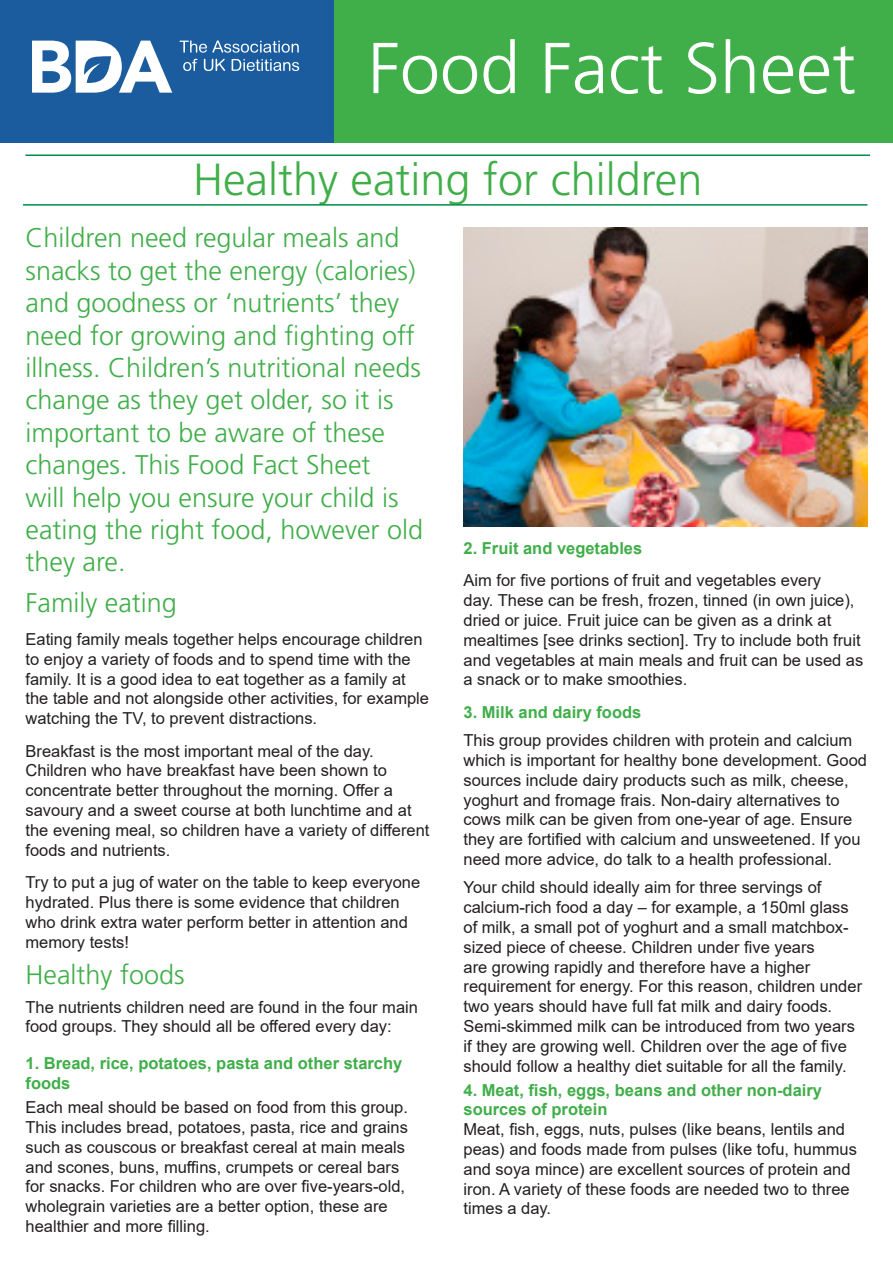
<style>
.page{position:relative;width:893px;height:1263px;background:#fff}
.page>*{position:absolute;margin:0;border:0;box-sizing:border-box;transform-origin:0 0}
.t1{font:300 72px "Frutiger LT Pro";color:#fff}
.t2{font:300 45px "Frutiger LT Pro";color:#40ae49}
.sub_heads{font:300 27px/32.4px "Frutiger LT Pro";color:#40ae49}
.sub_heads-2{font:16.5px/19.8px "Arial";color:#231f20}
.t3{font:700 16.5px/19.8px "Arial";color:#40ae49}
</style>
<div class="page">
<hr style="left:26px;top:154px;width:844px;height:2px;background:#008a4c">
<hr style="left:23px;top:204px;width:844px;height:2px;background:#008a4c">
<div style="left:0;top:0;width:893px;height:142px;background:#40ae49"></div>
<div style="left:0;top:0;width:333px;height:142px;background:#1a5c9e"></div>
<svg style="left:32px;top:41px;width:140px;height:52px"></svg>
<svg style="left:179px;top:40px;width:120px;height:13px"></svg>
<svg style="left:183px;top:59px;width:15px;height:12px"></svg>
<svg style="left:204px;top:59px;width:21px;height:12px"></svg>
<svg style="left:232px;top:59px;width:67px;height:12px"></svg>
<img style="left:463px;top:227px;width:404px;height:299px">
<p class="t1" style="left:368px;top:26px;width:490px">Food Fact Sheet</p>
<p class="t2" style="left:193px;top:153px;width:511px">Healthy eating for children</p>
<p class="sub_heads" style="left:26px;top:222px;width:399px">Children need regular meals and snacks to get the energy (calories) and goodness or ‘nutrients’ they need for growing and fighting off illness. Children’s nutritional needs change as they get older, so it is important to be aware of these changes. This Food Fact Sheet<br>will help you ensure your child is eating the right food, however old they are.</p>
<p class="sub_heads" style="left:26px;top:587px;width:153px">Family eating</p>
<p class="sub_heads-2" style="left:26px;top:629px;width:405px">Eating family meals together helps encourage children to enjoy a variety of foods and to spend time with the family. It is a good idea to eat together as a family at the table and not alongside other activities, for example watching the TV, to prevent distractions.</p>
<p class="sub_heads-2" style="left:26px;top:741px;width:405px">Breakfast is the most important meal of the day.<br>Children who have breakfast have been shown to concentrate better throughout the morning. Offer a savoury and a sweet course at both lunchtime and at the evening meal, so children have a variety of different foods and nutrients.</p>
<p class="sub_heads-2" style="left:26px;top:872px;width:396px">Try to put a jug of water on the table to keep everyone hydrated. Plus there is some evidence that children who drink extra water perform better in attention and memory tests!</p>
<p class="sub_heads" style="left:26px;top:959px;width:161px">Healthy foods</p>
<p class="sub_heads-2" style="left:26px;top:997px;width:394px">The nutrients children need are found in the four main food groups. They should all be offered every day:</p>
<p class="t3" style="left:26px;top:1054px;width:378px">1. Bread, rice, potatoes, pasta and other starchy foods</p>
<p class="sub_heads-2" style="left:26px;top:1097px;width:384px">Each meal should be based on food from this group.<br>This includes bread, potatoes, pasta, rice and grains such as couscous or breakfast cereal at main meals and scones, buns, muffins, crumpets or cereal bars for snacks. For children who are over five-years-old, wholegrain varieties are a better option, these are healthier and more filling.</p>
<p class="t3" style="left:463px;top:538px;width:180px">2. Fruit and vegetables</p>
<p class="sub_heads-2" style="left:463px;top:570px;width:401px">Aim for five portions of fruit and vegetables every<br>day. These can be fresh, frozen, tinned (in own juice), dried or juice. Fruit juice can be given as a drink at mealtimes [see drinks section]. Try to include both fruit and vegetables at main meals and fruit can be used as a snack or to make smoothies.</p>
<p class="t3" style="left:463px;top:702px;width:179px">3. Milk and dairy foods</p>
<p class="sub_heads-2" style="left:463px;top:730px;width:405px">This group provides children with protein and calcium which is important for healthy bone development. Good sources include dairy products such as milk, cheese, yoghurt and fromage frais. Non-dairy alternatives to cows milk can be given from one-year of age. Ensure they are fortified with calcium and unsweetened. If you need more advice, do talk to a health professional.</p>
<p class="sub_heads-2" style="left:463px;top:877px;width:400px">Your child should ideally aim for three servings of calcium-rich food a day – for example, a 150ml glass of milk, a small pot of yoghurt and a small matchbox&shy;sized piece of cheese. Children under five years<br>are growing rapidly and therefore have a higher requirement for energy. For this reason, children under two years should have full fat milk and dairy foods.<br>Semi-skimmed milk can be introduced from two years if they are growing well. Children over the age of five should follow a healthy diet suitable for all the family.</p>
<p class="t3" style="left:463px;top:1080px;width:360px">4. Meat, fish, eggs, beans and other non-dairy sources of protein</p>
<p class="sub_heads-2" style="left:463px;top:1119px;width:395px">Meat, fish, eggs, nuts, pulses (like beans, lentils and peas) and foods made from pulses (like tofu, hummus and soya mince) are excellent sources of protein and iron. A variety of these foods are needed two to three times a day.</p>
</div>
